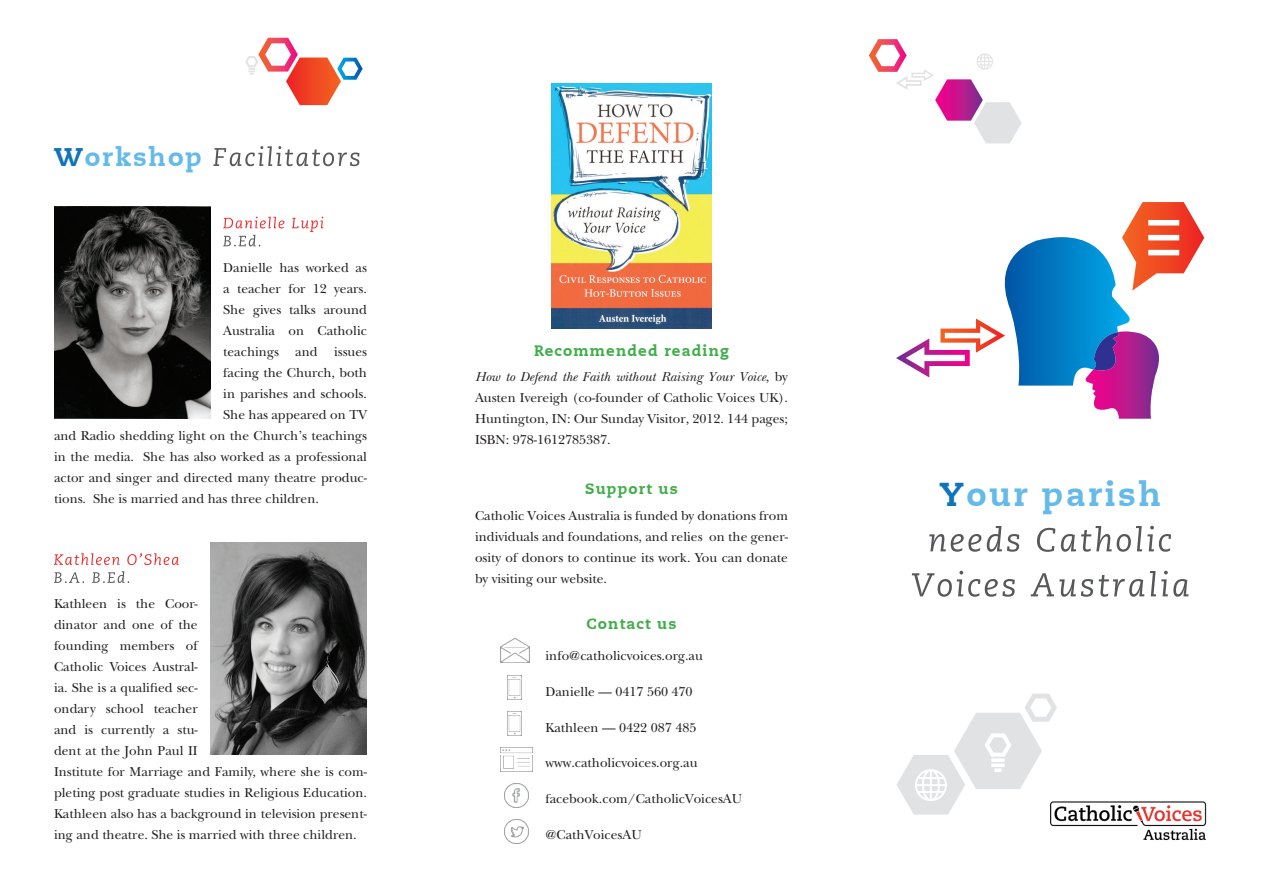
<style>
.page{position:relative;width:1263px;height:893px;background:#fff}
.page>*{position:absolute;margin:0;border:0;box-sizing:border-box;transform-origin:0 0}
.t1{font:800 33px "Caecilia LT";letter-spacing:.075em;color:#64bae9}
.t2{font:800 25.5px "Caecilia LT";letter-spacing:.075em;color:#64bae9}
.t3{font:800 15px "Caecilia LT";letter-spacing:.075em;color:#40ae49}
.t4{font:13.5px/21px "New Baskerville";color:#231f20;text-align:justify}
.s1{color:#1074bc}
.s2{font-style:italic}
</style>
<div class="page">
<svg style="left:246px;top:38px;width:117px;height:67px"></svg>
<svg style="left:929px;top:526px;width:242px;height:26px"></svg>
<svg style="left:912px;top:571px;width:276px;height:26px"></svg>
<img style="left:1050px;top:801px;width:157px;height:40px">
<svg style="left:213px;top:146px;width:146px;height:20px"></svg>
<img style="left:500px;top:638px;width:29px;height:24px">
<img style="left:507px;top:675px;width:15px;height:24px">
<img style="left:507px;top:712px;width:15px;height:24px">
<img style="left:500px;top:748px;width:32px;height:24px">
<img style="left:504px;top:783px;width:24px;height:24px">
<img style="left:504px;top:819px;width:24px;height:24px">
<svg style="left:869px;top:39px;width:153px;height:105px"></svg>
<svg style="left:896px;top:202px;width:308px;height:217px"></svg>
<img style="left:552px;top:84px;width:159px;height:245px">
<svg style="left:223px;top:217px;width:100px;height:29px"></svg>
<img style="left:54px;top:206px;width:156px;height:212px">
<svg style="left:54px;top:553px;width:125px;height:12px"></svg>
<svg style="left:54px;top:571px;width:75px;height:12px"></svg>
<img style="left:210px;top:542px;width:157px;height:213px">
<svg style="left:897px;top:694px;width:160px;height:120px"></svg>
<h2 class="t2" style="left:54px;top:141px;width:150px"><span class="s1">W</span>orkshop</h2>
<p class="t4" style="left:223px;top:257px;width:145px">Danielle has worked as</p>
<p class="t4" style="left:223px;top:278px;width:145px">a teacher for 12 years.</p>
<p class="t4" style="left:223px;top:299px;width:145px">She gives talks around</p>
<p class="t4" style="left:223px;top:320px;width:145px">Australia on Catholic</p>
<p class="t4" style="left:223px;top:341px;width:145px">teachings and issues</p>
<p class="t4" style="left:223px;top:362px;width:145px">facing the Church, both</p>
<p class="t4" style="left:223px;top:383px;width:145px">in parishes and schools.</p>
<p class="t4" style="left:223px;top:404px;width:145px">She has appeared on TV</p>
<p class="t4" style="left:54px;top:425px;width:314px">and Radio shedding light on the Church’s teachings</p>
<p class="t4" style="left:54px;top:446px;width:314px">in the media. She has also worked as a professional</p>
<p class="t4" style="left:54px;top:467px;width:314px">actor and singer and directed many theatre produc-</p>
<p class="t4" style="left:54px;top:488px;width:266px">tions. She is married and has three children.</p>
<p class="t4" style="left:54px;top:593px;width:314px;text-align:left">Kathleen is the Coor-<br>dinator and one of the<br>founding members of<br>Catholic Voices Austral-<br>ia. She is a qualified sec-<br>ondary school teacher<br>and is currently a stu-<br>dent at the John Paul II<br>Institute for Marriage and Family, where she is com&shy;pleting post graduate studies in Religious Education.<br>Kathleen also has a background in television present&shy;ing and theatre. She is married with three children.</p>
<p class="t3" style="left:534px;top:341px;width:196px">Recommended reading</p>
<p class="t4" style="left:475px;top:366px;width:314px"><span class="s2">How to Defend the Faith without Raising Your Voice</span>, by Austen Ivereigh (co-founder of Catholic Voices UK).<br>Huntington, IN: Our Sunday Visitor, 2012. 144 pages; ISBN: 978-1612785387.</p>
<p class="t3" style="left:585px;top:480px;width:94px">Support us</p>
<p class="t4" style="left:475px;top:505px;width:314px">Catholic Voices Australia is funded by donations from individuals and foundations, and relies on the gener&shy;osity of donors to continue its work. You can donate by visiting our website.</p>
<p class="t3" style="left:586px;top:614px;width:91px">Contact us</p>
<p class="t4" style="left:545px;top:645px;width:159px">info@catholicvoices.org.au</p>
<p class="t4" style="left:545px;top:681px;width:149px">Danielle — 0417 560 470</p>
<p class="t4" style="left:545px;top:717px;width:152px">Kathleen — 0422 087 485</p>
<p class="t4" style="left:545px;top:752px;width:154px">www.catholicvoices.org.au</p>
<p class="t4" style="left:545px;top:788px;width:198px">facebook.com/CatholicVoicesAU</p>
<p class="t4" style="left:545px;top:824px;width:98px">@CathVoicesAU</p>
<h1 class="t1" style="left:939px;top:474px;width:223px"><span class="s1">Y</span>our parish</h1>
</div>
